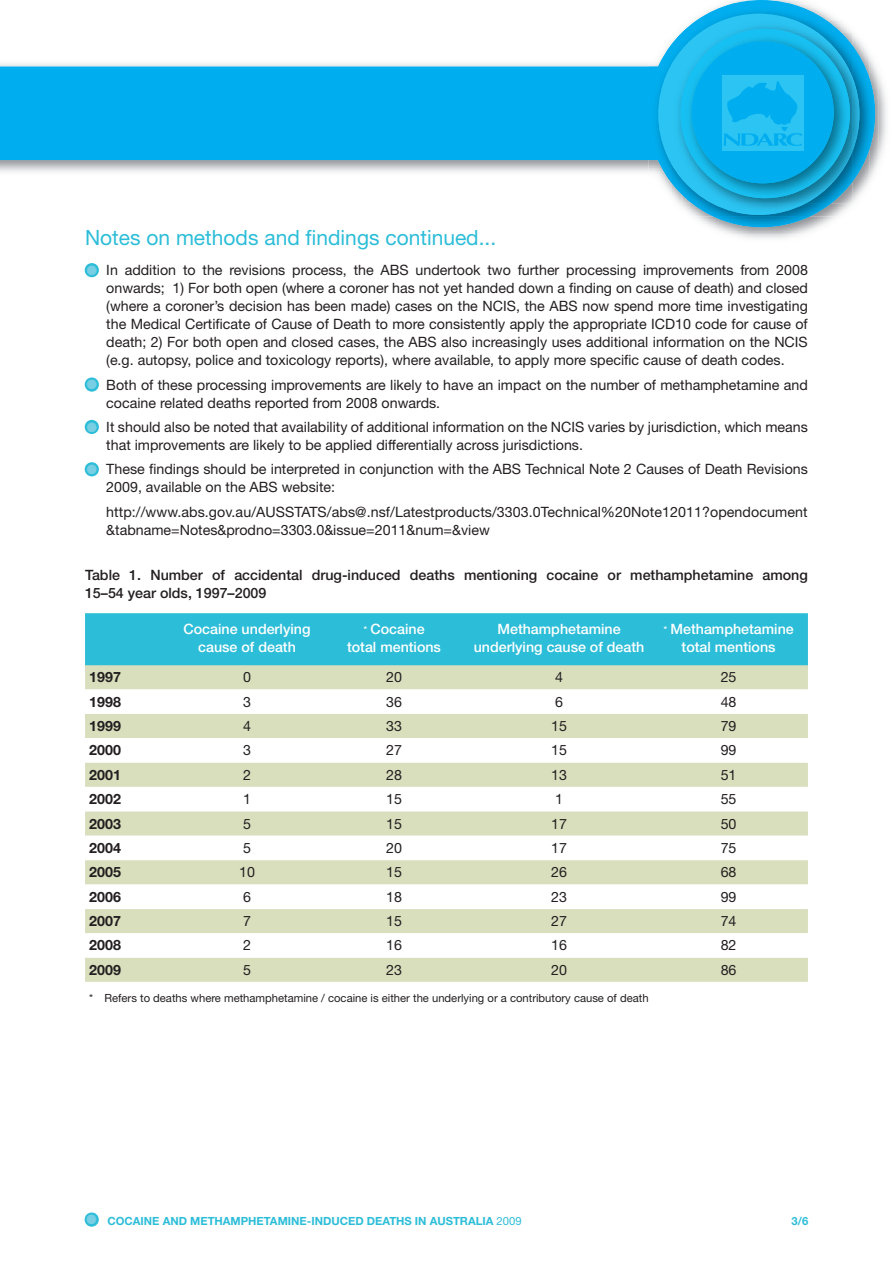
<style>
.page{position:relative;width:893px;height:1263px;background:#fff}
.page>*{position:absolute;margin:0;border:0;box-sizing:border-box;transform-origin:0 0}
._01__Header_1{font:21px "Helvetica Neue LT Std";color:#2cbdd8}
._02__Bullet_1{font:14.25px/18px "Helvetica Neue LT Std";color:#231f20}
._03__Table_HEAD{font:500 14.25px "Helvetica Neue LT Std";color:#fff}
._02__Figure_HEAD{font:500 14.25px/18px "Helvetica Neue LT Std";color:#231f20}
._03__Table_TXT_LINE{font:14.25px "Helvetica Neue LT Std";color:#231f20}
._03__Table_TXT{font:14.25px "Helvetica Neue LT Std";color:#231f20}
._03__Table_TXT_LINE-2{font:700 14.25px "Helvetica Neue LT Std";color:#231f20}
._03__Table_TXT-2{font:700 14.25px "Helvetica Neue LT Std";color:#231f20}
._02__Note{font:11.25px "Helvetica Neue LT Std";color:#231f20}
.t1{font:700 11.25px "Helvetica Neue LT Std";color:#2cbdd8}
.s1{font-weight:900;font-size:27px;color:#78cee3}
.s2{font-weight:400;font-size:11.25px}
.s3{font-weight:400}
</style>
<div class="page">
<svg style="left:0;top:0;width:805px;height:172px;fill:#00aeef"></svg>
<img style="left:713px;top:66px;width:165px;height:169px">
<img style="left:649px;top:4px;width:226px;height:223px">
<div style="left:658px;top:14px;width:201px;height:201px;background:#2bc4f3;border-radius:50%"></div>
<img style="left:671px;top:20px;width:198px;height:197px">
<img style="left:671px;top:20px;width:188px;height:195px">
<img style="left:682px;top:32px;width:171px;height:171px">
<img style="left:682px;top:32px;width:168px;height:166px">
<div style="left:692px;top:41px;width:142px;height:142px;background:#00aeef;border-radius:50%"></div>
<div style="left:722px;top:75px;width:81px;height:75px;background:#2bc4f3"></div>
<svg style="left:724px;top:81px;width:78px;height:65px"></svg>
<div style="left:85px;top:1212px;width:14px;height:15px;border:4px solid #2cbdd8;border-radius:50%"></div>
<div style="left:85px;top:613px;width:723px;height:56px;background:#2cbdd8"></div>
<div style="left:85px;top:665px;width:723px;height:24px;background:#d9dfbd"></div>
<div style="left:85px;top:714px;width:723px;height:24px;background:#d9dfbd"></div>
<div style="left:85px;top:763px;width:723px;height:24px;background:#d9dfbd"></div>
<div style="left:85px;top:811px;width:723px;height:24px;background:#d9dfbd"></div>
<div style="left:85px;top:860px;width:723px;height:24px;background:#d9dfbd"></div>
<div style="left:85px;top:909px;width:723px;height:24px;background:#d9dfbd"></div>
<div style="left:85px;top:958px;width:723px;height:24px;background:#d9dfbd"></div>
<div style="left:85px;top:263px;width:14px;height:14px;border:4px solid #2cbdd8;border-radius:50%"></div>
<div style="left:85px;top:377px;width:14px;height:15px;border:4px solid #2cbdd8;border-radius:50%"></div>
<div style="left:85px;top:420px;width:14px;height:14px;border:4px solid #2cbdd8;border-radius:50%"></div>
<div style="left:85px;top:462px;width:14px;height:14px;border:4px solid #2cbdd8;border-radius:50%"></div>
<p class="_01__Header_1" style="left:85px;top:225px;width:413px">Notes on methods and findings continued...</p>
<p class="_02__Bullet_1" style="left:106px;top:261px;width:703px;text-align:justify;text-indent:-21px"><span class="s1">•</span> In addition to the revisions process, the ABS undertook two further processing improvements from 2008 onwards; 1) For both open (where a coroner has not yet handed down a finding on cause of death) and closed (where a coroner’s decision has been made) cases on the NCIS, the ABS now spend more time investigating the Medical Certificate of Cause of Death to more consistently apply the appropriate ICD10 code for cause of death; 2) For both open and closed cases, the ABS also increasingly uses additional information on the NCIS (e.g. autopsy, police and toxicology reports), where available, to apply more specific cause of death codes.</p>
<p class="_02__Bullet_1" style="left:106px;top:375px;width:703px;text-indent:-21px"><span class="s1">•</span> Both of these processing improvements are likely to have an impact on the number of methamphetamine and cocaine related deaths reported from 2008 onwards.</p>
<p class="_02__Bullet_1" style="left:106px;top:418px;width:703px;text-indent:-21px"><span class="s1">•</span> It should also be noted that availability of additional information on the NCIS varies by jurisdiction, which means that improvements are likely to be applied differentially across jurisdictions.</p>
<p class="_02__Bullet_1" style="left:106px;top:460px;width:703px;text-indent:-21px"><span class="s1">•</span> These findings should be interpreted in conjunction with the ABS Technical Note 2 Causes of Death Revisions<br>2009, available on the ABS website:</p>
<p class="_02__Bullet_1" style="left:106px;top:503px;width:703px">http://www.abs.gov.au/AUSSTATS/abs@.nsf/Latestproducts/3303.0Technical%20Note12011?opendocument &amp;tabname=Notes&amp;prodno=3303.0&amp;issue=2011&amp;num=&amp;view</p>
<p class="_02__Figure_HEAD" style="left:85px;top:566px;width:724px">Table 1. Number of accidental drug-induced deaths mentioning cocaine or methamphetamine among<br>15–54 year olds, 1997–2009</p>
<p class="_03__Table_HEAD" style="left:184px;top:620px;width:128px">Cocaine underlying</p>
<p class="_03__Table_HEAD" style="left:363px;top:620px;width:63px"><span class="s2">*</span> Cocaine</p>
<p class="_03__Table_HEAD" style="left:497px;top:620px;width:125px">Methamphetamine</p>
<p class="_03__Table_HEAD" style="left:663px;top:620px;width:132px"><span class="s2">*</span> Methamphetamine</p>
<p class="_03__Table_HEAD" style="left:198px;top:638px;width:99px">cause of death</p>
<p class="_03__Table_HEAD" style="left:347px;top:638px;width:95px">total mentions</p>
<p class="_03__Table_HEAD" style="left:474px;top:638px;width:172px">underlying cause of death</p>
<p class="_03__Table_HEAD" style="left:682px;top:638px;width:95px">total mentions</p>
<p class="_03__Table_TXT_LINE-2" style="left:89px;top:668px;width:33px">1997</p>
<p class="_03__Table_TXT_LINE" style="left:243px;top:669px;width:9px">0</p>
<p class="_03__Table_TXT_LINE" style="left:386px;top:669px;width:17px">20</p>
<p class="_03__Table_TXT_LINE" style="left:555px;top:669px;width:9px">4</p>
<p class="_03__Table_TXT_LINE" style="left:721px;top:669px;width:17px">25</p>
<p class="_03__Table_TXT-2" style="left:89px;top:693px;width:33px">1998</p>
<p class="_03__Table_TXT" style="left:243px;top:693px;width:9px">3</p>
<p class="_03__Table_TXT" style="left:386px;top:693px;width:17px">36</p>
<p class="_03__Table_TXT" style="left:555px;top:693px;width:9px">6</p>
<p class="_03__Table_TXT" style="left:721px;top:693px;width:17px">48</p>
<p class="_03__Table_TXT_LINE-2" style="left:89px;top:717px;width:33px">1999</p>
<p class="_03__Table_TXT_LINE" style="left:243px;top:717px;width:9px">4</p>
<p class="_03__Table_TXT_LINE" style="left:386px;top:717px;width:17px">33</p>
<p class="_03__Table_TXT_LINE" style="left:551px;top:717px;width:17px">15</p>
<p class="_03__Table_TXT_LINE" style="left:721px;top:717px;width:17px">79</p>
<p class="_03__Table_TXT-2" style="left:89px;top:741px;width:33px">2000</p>
<p class="_03__Table_TXT" style="left:243px;top:742px;width:9px">3</p>
<p class="_03__Table_TXT" style="left:386px;top:742px;width:17px">27</p>
<p class="_03__Table_TXT" style="left:551px;top:742px;width:17px">15</p>
<p class="_03__Table_TXT" style="left:721px;top:742px;width:17px">99</p>
<p class="_03__Table_TXT_LINE-2" style="left:89px;top:766px;width:33px">2001</p>
<p class="_03__Table_TXT_LINE" style="left:243px;top:766px;width:9px">2</p>
<p class="_03__Table_TXT_LINE" style="left:386px;top:766px;width:17px">28</p>
<p class="_03__Table_TXT_LINE" style="left:551px;top:766px;width:17px">13</p>
<p class="_03__Table_TXT_LINE" style="left:721px;top:766px;width:17px">51</p>
<p class="_03__Table_TXT-2" style="left:89px;top:790px;width:33px">2002</p>
<p class="_03__Table_TXT" style="left:243px;top:790px;width:9px">1</p>
<p class="_03__Table_TXT" style="left:386px;top:790px;width:17px">15</p>
<p class="_03__Table_TXT" style="left:555px;top:790px;width:9px">1</p>
<p class="_03__Table_TXT" style="left:721px;top:790px;width:17px">55</p>
<p class="_03__Table_TXT_LINE-2" style="left:89px;top:815px;width:33px">2003</p>
<p class="_03__Table_TXT_LINE" style="left:243px;top:815px;width:9px">5</p>
<p class="_03__Table_TXT_LINE" style="left:386px;top:815px;width:17px">15</p>
<p class="_03__Table_TXT_LINE" style="left:551px;top:815px;width:17px">17</p>
<p class="_03__Table_TXT_LINE" style="left:721px;top:815px;width:17px">50</p>
<p class="_03__Table_TXT-2" style="left:89px;top:839px;width:33px">2004</p>
<p class="_03__Table_TXT" style="left:243px;top:839px;width:9px">5</p>
<p class="_03__Table_TXT" style="left:386px;top:839px;width:17px">20</p>
<p class="_03__Table_TXT" style="left:551px;top:839px;width:17px">17</p>
<p class="_03__Table_TXT" style="left:721px;top:839px;width:17px">75</p>
<p class="_03__Table_TXT_LINE-2" style="left:89px;top:863px;width:33px">2005</p>
<p class="_03__Table_TXT_LINE" style="left:239px;top:864px;width:17px">10</p>
<p class="_03__Table_TXT_LINE" style="left:386px;top:864px;width:17px">15</p>
<p class="_03__Table_TXT_LINE" style="left:551px;top:864px;width:17px">26</p>
<p class="_03__Table_TXT_LINE" style="left:721px;top:864px;width:17px">68</p>
<p class="_03__Table_TXT-2" style="left:89px;top:888px;width:33px">2006</p>
<p class="_03__Table_TXT" style="left:243px;top:888px;width:9px">6</p>
<p class="_03__Table_TXT" style="left:386px;top:888px;width:17px">18</p>
<p class="_03__Table_TXT" style="left:551px;top:888px;width:17px">23</p>
<p class="_03__Table_TXT" style="left:721px;top:888px;width:17px">99</p>
<p class="_03__Table_TXT_LINE-2" style="left:89px;top:912px;width:33px">2007</p>
<p class="_03__Table_TXT_LINE" style="left:243px;top:912px;width:9px">7</p>
<p class="_03__Table_TXT_LINE" style="left:386px;top:912px;width:17px">15</p>
<p class="_03__Table_TXT_LINE" style="left:551px;top:912px;width:17px">27</p>
<p class="_03__Table_TXT_LINE" style="left:721px;top:912px;width:17px">74</p>
<p class="_03__Table_TXT-2" style="left:89px;top:936px;width:33px">2008</p>
<p class="_03__Table_TXT" style="left:243px;top:937px;width:9px">2</p>
<p class="_03__Table_TXT" style="left:386px;top:937px;width:17px">16</p>
<p class="_03__Table_TXT" style="left:551px;top:937px;width:17px">16</p>
<p class="_03__Table_TXT" style="left:721px;top:937px;width:17px">82</p>
<p class="_03__Table_TXT_LINE-2" style="left:89px;top:961px;width:33px">2009</p>
<p class="_03__Table_TXT_LINE" style="left:243px;top:961px;width:9px">5</p>
<p class="_03__Table_TXT_LINE" style="left:386px;top:961px;width:17px">23</p>
<p class="_03__Table_TXT_LINE" style="left:551px;top:961px;width:17px">20</p>
<p class="_03__Table_TXT_LINE" style="left:721px;top:961px;width:17px">86</p>
<p class="_02__Note" style="left:89px;top:992px;width:561px">* Refers to deaths where methamphetamine / cocaine is either the underlying or a contributory cause of death</p>
<p class="t1" style="left:85px;top:1214px;width:438px"><span class="s1">•</span> COCAINE AND METHAMPHETAMINE-INDUCED DEATHS IN AUSTRALIA <span class="s3">2009</span></p>
<p class="t1" style="left:791px;top:1214px;width:18px">3/6</p>
</div>
